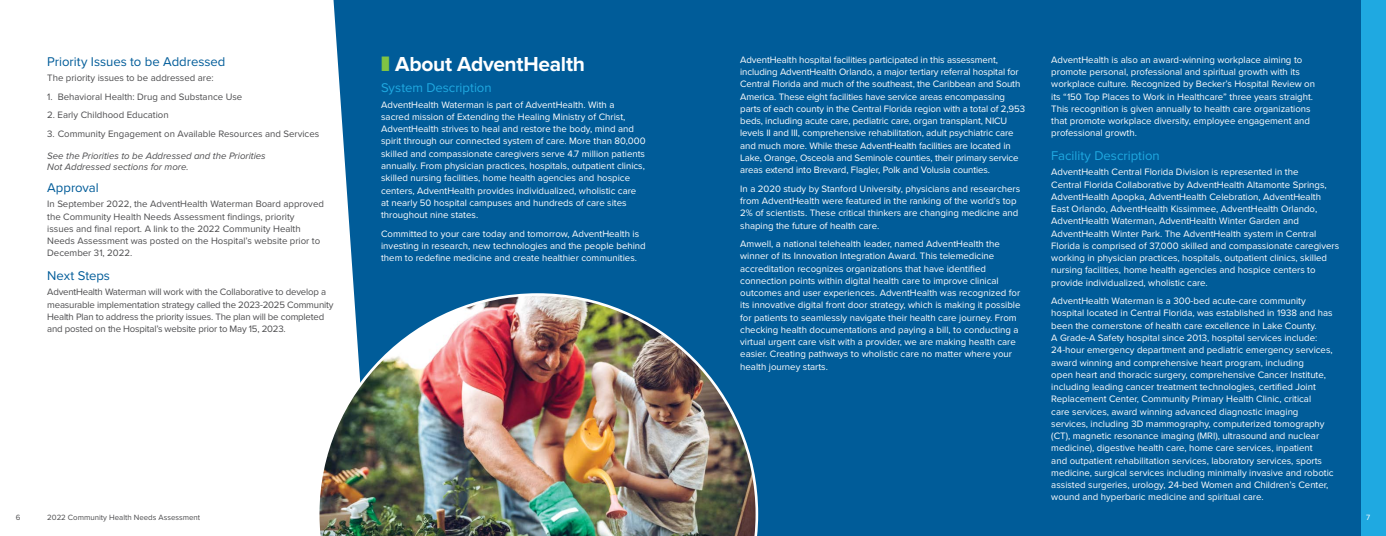
<style>
.page{position:relative;width:1386px;height:536px;background:#fff}
.page>*{position:absolute;margin:0;border:0;box-sizing:border-box;transform-origin:0 0}
.t1{font:700 21px "Proxima Nova";letter-spacing:-.015em;color:#fff}
.t2{font:13.12px "Proxima Nova";color:#005c99}
.t3{font:13.12px "Proxima Nova";letter-spacing:-.005em;color:#1fa9e1}
.t4{font:9.62px/12.2px "Proxima Nova";color:#fff}
.t5{font:9.62px/12.2px "Proxima Nova";color:#4d4d4f}
.t6{font:9.62px/12.2px "Proxima Nova";letter-spacing:-.02em;color:#4d4d4f}
.t7{font:italic 9.62px/11.5px "Proxima Nova";color:#4d4d4f}
.t8{font:7.88px "Proxima Nova";color:#4d4d4f}
.t9{font:7.88px "Proxima Nova";color:#fff}
.s1{color:#80c343}
.s2{font-family:"Proxima Nova AH Bold";font-weight:400}
</style>
<div class="page">
<div style="left:334px;top:0;width:1027px;height:536px;background:#005c99"></div>
<div style="left:1361px;top:0;width:25px;height:536px;background:#1fa9e1"></div>
<img style="left:319px;top:293px;width:439px;height:243px">
<h2 class="t2" style="left:47px;top:51px;width:180px">Priority Issues to be Addressed</h2>
<p class="t5" style="left:47px;top:71px;width:168px">The priority issues to be addressed are:</p>
<p class="t5" style="left:47px;top:90px;width:197px">1. Behavioral Health: Drug and Substance Use</p>
<p class="t5" style="left:47px;top:108px;width:123px">2. Early Childhood Education</p>
<p class="t5" style="left:47px;top:127px;width:273px">3. Community Engagement on Available Resources and Services</p>
<p class="t7" style="left:47px;top:149px;width:220px">See the Priorities to be Addressed and the Priorities<br>Not Addressed sections for more.</p>
<h2 class="t2" style="left:47px;top:178px;width:53px">Approval</h2>
<p class="t5" style="left:47px;top:198px;width:278px">In September 2022, the AdventHealth Waterman Board approved the Community Health Needs Assessment findings, priority<br>issues and final report. A link to the 2022 Community Health Needs Assessment was posted on the Hospital’s website prior to December 31, 2022.</p>
<h2 class="t2" style="left:47px;top:266px;width:64px">Next Steps</h2>
<p class="t6" style="left:47px;top:285px;width:288px">AdventHealth Waterman will work with the Collaborative to develop a measurable implementation strategy called the 2023-2025 Community Health Plan to address the priority issues. The plan will be completed and posted on the Hospital’s website prior to May 15, 2023.</p>
<h1 class="t1" style="left:381px;top:48px;width:205px"><span class="s1">❚</span> <span class="s2">About</span> AdventHealth</h1>
<h2 class="t3" style="left:381px;top:78px;width:112px">System Description</h2>
<p class="t4" style="left:381px;top:98px;width:266px">AdventHealth Waterman is part of AdventHealth. With a<br>sacred mission of Extending the Healing Ministry of Christ, AdventHealth strives to heal and restore the body, mind and spirit through our connected system of care. More than 80,000 skilled and compassionate caregivers serve 4.7 million patients annually. From physician practices, hospitals, outpatient clinics, skilled nursing facilities, home health agencies and hospice centers, AdventHealth provides individualized, wholistic care at nearly 50 hospital campuses and hundreds of care sites throughout nine states.</p>
<p class="t4" style="left:381px;top:227px;width:266px">Committed to your care today and tomorrow, AdventHealth is investing in research, new technologies and the people behind them to redefine medicine and create healthier communities.</p>
<p class="t8" style="left:16px;top:511px;width:6px">6</p>
<p class="t8" style="left:47px;top:511px;width:154px">2022 Community Health Needs Assessment</p>
<p class="t4" style="left:740px;top:53px;width:286px">AdventHealth hospital facilities participated in this assessment, including AdventHealth Orlando, a major tertiary referral hospital for Central Florida and much of the southeast, the Caribbean and South America. These eight facilities have service areas encompassing parts of each county in the Central Florida region with a total of 2,953 beds, including acute care, pediatric care, organ transplant, NICU levels II and III, comprehensive rehabilitation, adult psychiatric care and much more. While these AdventHealth facilities are located in Lake, Orange, Osceola and Seminole counties, their primary service areas extend into Brevard, Flagler, Polk and Volusia counties.</p>
<p class="t4" style="left:740px;top:182px;width:281px">In a 2020 study by Stanford University, physicians and researchers from AdventHealth were featured in the ranking of the world’s top 2% of scientists. These critical thinkers are changing medicine and shaping the future of health care.</p>
<p class="t4" style="left:740px;top:237px;width:282px">Amwell, a national telehealth leader, named AdventHealth the winner of its Innovation Integration Award. This telemedicine accreditation recognizes organizations that have identified connection points within digital health care to improve clinical outcomes and user experiences. AdventHealth was recognized for its innovative digital front door strategy, which is making it possible for patients to seamlessly navigate their health care journey. From checking health documentations and paying a bill, to conducting a virtual urgent care visit with a provider, we are making health care easier. Creating pathways to wholistic care no matter where your health journey starts.</p>
<p class="t4" style="left:1051px;top:53px;width:265px">AdventHealth is also an award-winning workplace aiming to promote personal, professional and spiritual growth with its workplace culture. Recognized by Becker’s Hospital Review on its “150 Top Places to Work in Healthcare” three years straight.<br>This recognition is given annually to health care organizations that promote workplace diversity, employee engagement and professional growth.</p>
<h2 class="t3" style="left:1051px;top:146px;width:110px">Facility Description</h2>
<p class="t4" style="left:1051px;top:165px;width:289px">AdventHealth Central Florida Division is represented in the<br>Central Florida Collaborative by AdventHealth Altamonte Springs, AdventHealth Apopka, AdventHealth Celebration, AdventHealth East Orlando, AdventHealth Kissimmee, AdventHealth Orlando, AdventHealth Waterman, AdventHealth Winter Garden and AdventHealth Winter Park. The AdventHealth system in Central Florida is comprised of 37,000 skilled and compassionate caregivers working in physician practices, hospitals, outpatient clinics, skilled nursing facilities, home health agencies and hospice centers to provide individualized, wholistic care.</p>
<p class="t4" style="left:1051px;top:294px;width:284px">AdventHealth Waterman is a 300-bed acute-care community hospital located in Central Florida, was established in 1938 and has been the cornerstone of health care excellence in Lake County.<br>A Grade-A Safety hospital since 2013, hospital services include:<br>24-hour emergency department and pediatric emergency services, award winning and comprehensive heart program, including<br>open heart and thoracic surgery, comprehensive Cancer Institute, including leading cancer treatment technologies, certified Joint Replacement Center, Community Primary Health Clinic, critical<br>care services, award winning advanced diagnostic imaging services, including 3D mammography, computerized tomography (CT), magnetic resonance imaging (MRI), ultrasound and nuclear medicine), digestive health care, home care services, inpatient<br>and outpatient rehabilitation services, laboratory services, sports medicine, surgical services including minimally invasive and robotic assisted surgeries, urology, 24-bed Women and Children’s Center, wound and hyperbaric medicine and spiritual care.</p>
<p class="t9" style="left:1366px;top:511px;width:6px">7</p>
</div>
